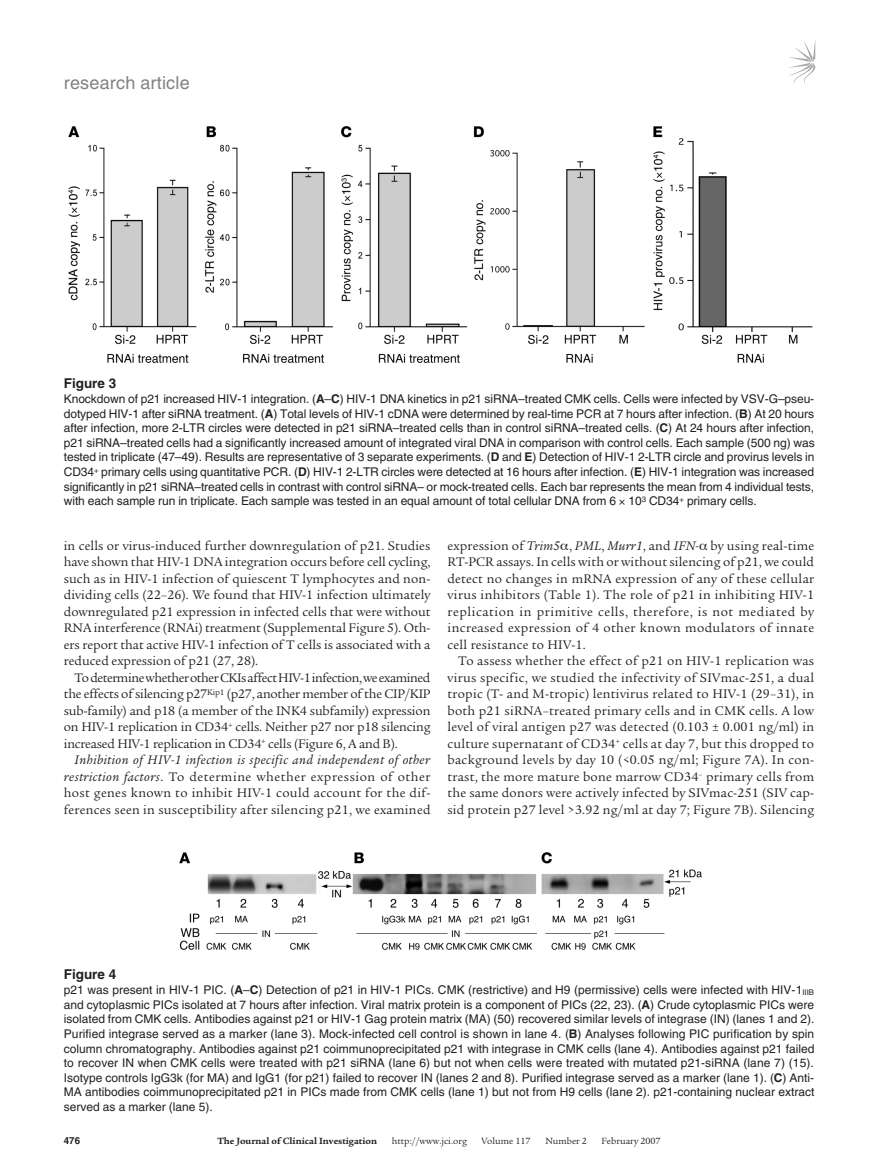
<style>
.page{position:relative;width:878px;height:1174px;background:#fff}
.page>*{position:absolute;margin:0;border:0;box-sizing:border-box;transform-origin:0 0}
.t1{font:18px "Helvetica LT Std";letter-spacing:.01em;color:#808285}
.t2{font:13.5px/16.5px "Legacy Serif Std";letter-spacing:.015em;color:#231f20;text-align:justify}
.t3{font:700 13.5px "Helvetica LT Std";color:#231f20}
.t4{font:12px/14.5px "Helvetica LT Std";color:#231f20;text-align:justify}
.t5{font:9.75px "Legacy Serif Std";color:#231f20}
.t6{font:700 9.75px "Legacy Serif Std";color:#231f20}
.t7{font:700 9.75px "Helvetica LT Std";color:#231f20}
.s1{font-weight:700}
.s2{font-style:italic}
</style>
<div class="page">
<svg style="left:789px;top:41px;width:26px;height:44px"></svg>
<img style="left:68px;top:126px;width:745px;height:237px">
<img style="left:179px;top:852px;width:523px;height:98px">
<h1 class="t1" style="left:64px;top:72px;width:127px">research article</h1>
<p class="t3" style="left:64px;top:375px;width:54px">Figure 3</p>
<p class="t4" style="left:64px;top:391px;width:752px">Knockdown of p21 increased HIV-1 integration. (<span class="s1">A</span>–<span class="s1">C</span>) HIV-1 DNA kinetics in p21 siRNA–treated CMK cells. Cells were infected by VSV-G–pseu&shy;dotyped HIV-1 after siRNA treatment. (<span class="s1">A</span>) Total levels of HIV-1 cDNA were determined by real-time PCR at 7 hours after infection. (<span class="s1">B</span>) At 20 hours after infection, more 2-LTR circles were detected in p21 siRNA–treated cells than in control siRNA–treated cells. (<span class="s1">C</span>) At 24 hours after infection, p21 siRNA–treated cells had a significantly increased amount of integrated viral DNA in comparison with control cells. Each sample (500 ng) was tested in triplicate (47–49). Results are representative of 3 separate experiments. (<span class="s1">D</span> and <span class="s1">E</span>) Detection of HIV-1 2-LTR circle and provirus levels in CD34<sup>+</sup> primary cells using quantitative PCR. (<span class="s1">D</span>) HIV-1 2-LTR circles were detected at 16 hours after infection. (<span class="s1">E</span>) HIV-1 integration was increased significantly in p21 siRNA–treated cells in contrast with control siRNA– or mock-treated cells. Each bar represents the mean from 4 individual tests, with each sample run in triplicate. Each sample was tested in an equal amount of total cellular DNA from 6 10<sup>3</sup> CD34<sup>+</sup> primary cells.</p>
<p class="t2" style="left:64px;top:537px;width:368px">in cells or virus-induced further downregulation of p21. Studies have shown that HIV-1 DNA integration occurs before cell cycling, such as in HIV-1 infection of quiescent T lymphocytes and non&shy;dividing cells (22–26). We found that HIV-1 infection ultimately downregulated p21 expression in infected cells that were without RNA interference (RNAi) treatment (Supplemental Figure 5). Oth&shy;ers report that active HIV-1 infection of T cells is associated with a reduced expression of p21 (27, 28).</p>
<p class="t2" style="left:64px;top:669px;width:368px;text-indent:11px">TodeterminewhetherotherCKIsaffectHIV-1infection,weexamined the effects of silencing p27<sup>Kip1</sup> (p27, another member of the CIP/KIP sub-family) and p18 (a member of the INK4 subfamily) expression on HIV-1 replication in CD34<sup>+</sup> cells. Neither p27 nor p18 silencing increased HIV-1 replication in CD34<sup>+</sup> cells (Figure 6, A and B).</p>
<p class="t2" style="left:64px;top:752px;width:368px;text-indent:11px"><span class="s2">Inhibition of HIV-1 infection is specific and independent of other restriction factors</span>. To determine whether expression of other host genes known to inhibit HIV-1 could account for the dif&shy;ferences seen in susceptibility after silencing p21, we examined</p>
<p class="t2" style="left:447px;top:537px;width:368px">expression of <span class="s2">Trim5</span> , <span class="s2">PML</span>, <span class="s2">Murr1</span>, and <span class="s2">IFN-</span> by using real-time RT-PCR assays. In cells with or without silencing of p21, we could detect no changes in mRNA expression of any of these cellular virus inhibitors (Table 1). The role of p21 in inhibiting HIV-1 replication in primitive cells, therefore, is not mediated by increased expression of 4 other known modulators of innate cell resistance to HIV-1.</p>
<p class="t2" style="left:447px;top:653px;width:368px;text-indent:11px">To assess whether the effect of p21 on HIV-1 replication was virus specific, we studied the infectivity of SIVmac-251, a dual tropic (T- and M-tropic) lentivirus related to HIV-1 (29–31), in both p21 siRNA–treated primary cells and in CMK cells. A low level of viral antigen p27 was detected (0.103 ± 0.001 ng/ml) in culture supernatant of CD34<sup>+</sup> cells at day 7, but this dropped to background levels by day 10 (&lt;0.05 ng/ml; Figure 7A). In con&shy;trast, the more mature bone marrow CD34<sup>–</sup> primary cells from the same donors were actively infected by SIVmac-251 (SIV cap&shy;sid protein p27 level &gt;3.92 ng/ml at day 7; Figure 7B). Silencing</p>
<p class="t3" style="left:64px;top:966px;width:54px">Figure 4</p>
<p class="t4" style="left:64px;top:982px;width:752px">p21 was present in HIV-1 PIC. (<span class="s1">A</span>–<span class="s1">C</span>) Detection of p21 in HIV-1 PICs. CMK (restrictive) and H9 (permissive) cells were infected with HIV-1<sub>IIIB </sub>and cytoplasmic PICs isolated at 7 hours after infection. Viral matrix protein is a component of PICs (22, 23). (<span class="s1">A</span>) Crude cytoplasmic PICs were isolated from CMK cells. Antibodies against p21 or HIV-1 Gag protein matrix (MA) (50) recovered similar levels of integrase (IN) (lanes 1 and 2).<br>Purified integrase served as a marker (lane 3). Mock-infected cell control is shown in lane 4. (<span class="s1">B</span>) Analyses following PIC purification by spin column chromatography. Antibodies against p21 coimmunoprecipitated p21 with integrase in CMK cells (lane 4). Antibodies against p21 failed to recover IN when CMK cells were treated with p21 siRNA (lane 6) but not when cells were treated with mutated p21-siRNA (lane 7) (15).<br>Isotype controls IgG3k (for MA) and IgG1 (for p21) failed to recover IN (lanes 2 and 8). Purified integrase served as a marker (lane 1). (<span class="s1">C</span>) Anti-MA antibodies coimmunoprecipitated p21 in PICs made from CMK cells (lane 1) but not from H9 cells (lane 2). p21-containing nuclear extract served as a marker (lane 5).</p>
<p class="t7" style="left:64px;top:1134px;width:18px">476</p>
<p class="t6" style="left:217px;top:1135px;width:161px">The Journal of Clinical Investigation</p>
<p class="t5" style="left:391px;top:1135px;width:77px">http://www.jci.org</p>
<p class="t5" style="left:481px;top:1135px;width:50px">Volume 117</p>
<p class="t5" style="left:545px;top:1135px;width:43px">Number 2</p>
<p class="t5" style="left:601px;top:1135px;width:61px">February 2007</p>
</div>
